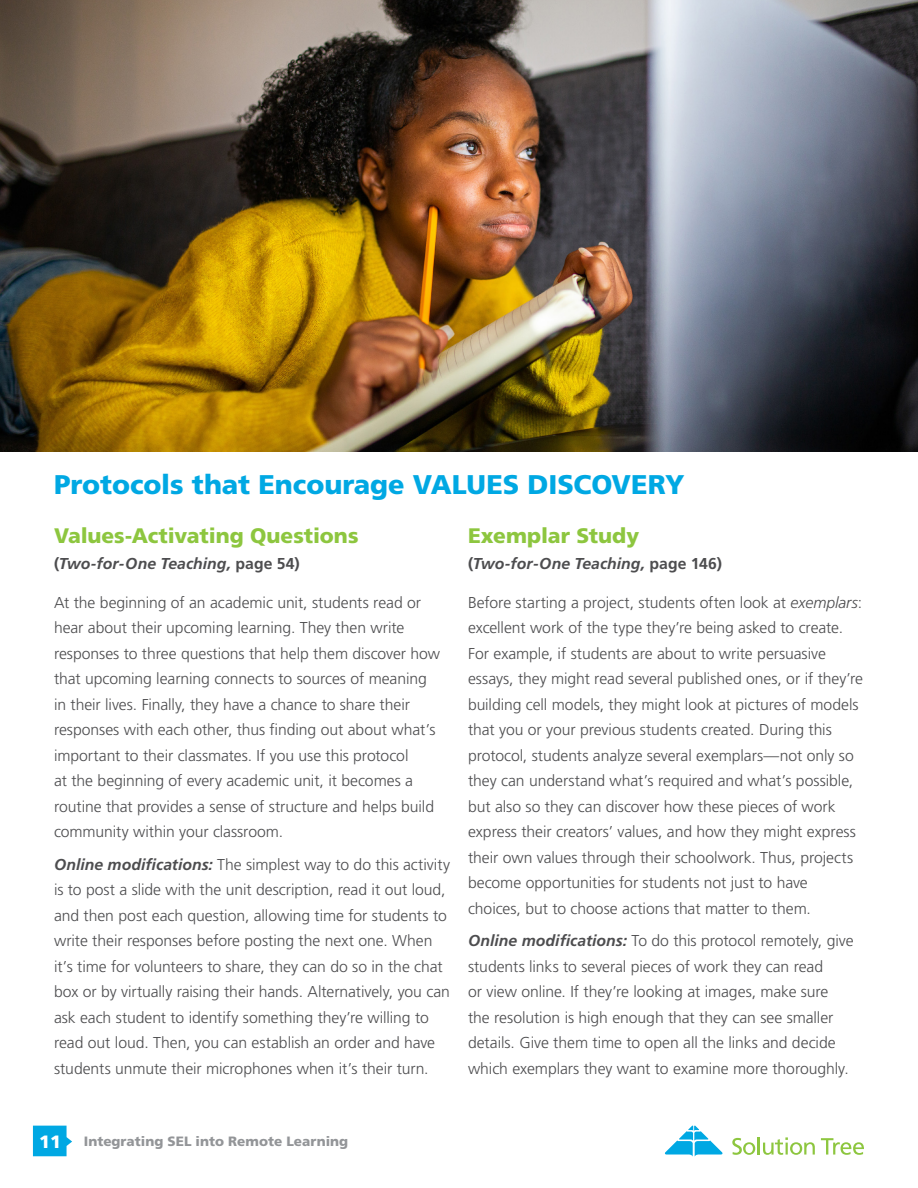
<style>
.page{position:relative;width:918px;height:1188px;background:#fff}
.page>*{position:absolute;margin:0;border:0;box-sizing:border-box;transform-origin:0 0}
.t1{font:900 27px "Frutiger LT Std";letter-spacing:-.005em;color:#00a8e3}
.t2{font:900 21px "Frutiger LT Std";color:#8dc63f}
.t3{font:900 17.85px "Frutiger LT Std";color:#fff}
.t4{font:300 15.75px/25.5px "Frutiger LT Std";letter-spacing:-.005em;color:#4d4d4f}
.t5{font:italic 700 15.75px "Frutiger LT Std";letter-spacing:.005em;color:#4d4d4f}
.t6{font:900 13.5px "Frutiger LT Std";color:#939598}
.s1{font-style:normal}
.s2{font-weight:700;font-style:italic}
.s3{font-style:italic}
</style>
<div class="page">
<svg style="left:33px;top:1126px;width:39px;height:30px"></svg>
<svg style="left:665px;top:1126px;width:58px;height:31px"></svg>
<svg style="left:732px;top:1137px;width:83px;height:18px"></svg>
<svg style="left:821px;top:1138px;width:43px;height:17px"></svg>
<img style="left:0;top:0;width:918px;height:451px">
<h1 class="t1" style="left:54px;top:468px;width:632px">Protocols that Encourage VALUES DISCOVERY</h1>
<h2 class="t2" style="left:54px;top:523px;width:306px">Values-Activating Questions</h2>
<p class="t5" style="left:54px;top:554px;width:247px"><span class="s1">(</span>Two-for-One Teaching, <span class="s1">page 54)</span></p>
<p class="t4" style="left:54px;top:590px;width:388px">At the beginning of an academic unit, students read or hear about their upcoming learning. They then write responses to three questions that help them discover how that upcoming learning connects to sources of meaning in their lives. Finally, they have a chance to share their responses with each other, thus finding out about what’s important to their classmates. If you use this protocol<br>at the beginning of every academic unit, it becomes a routine that provides a sense of structure and helps build community within your classroom.</p>
<p class="t4" style="left:54px;top:852px;width:398px"><span class="s2">Online modifications:</span> The simplest way to do this activity is to post a slide with the unit description, read it out loud, and then post each question, allowing time for students to write their responses before posting the next one. When it’s time for volunteers to share, they can do so in the chat box or by virtually raising their hands. Alternatively, you can ask each student to identify something they’re willing to read out loud. Then, you can establish an order and have students unmute their microphones when it’s their turn.</p>
<h2 class="t2" style="left:468px;top:523px;width:173px">Exemplar Study</h2>
<p class="t5" style="left:468px;top:554px;width:256px"><span class="s1">(</span>Two-for-One Teaching, <span class="s1">page 146)</span></p>
<p class="t4" style="left:468px;top:590px;width:397px">Before starting a project, students often look at <span class="s3">exemplars</span>: excellent work of the type they’re being asked to create.<br>For example, if students are about to write persuasive essays, they might read several published ones, or if they’re building cell models, they might look at pictures of models that you or your previous students created. During this protocol, students analyze several exemplars—not only so they can understand what’s required and what’s possible, but also so they can discover how these pieces of work express their creators’ values, and how they might express their own values through their schoolwork. Thus, projects become opportunities for students not just to have choices, but to choose actions that matter to them.</p>
<p class="t4" style="left:468px;top:928px;width:387px"><span class="s2">Online modifications:</span> To do this protocol remotely, give students links to several pieces of work they can read<br>or view online. If they’re looking at images, make sure the resolution is high enough that they can see smaller details. Give them time to open all the links and decide which exemplars they want to examine more thoroughly.</p>
<p class="t3" style="left:39px;top:1131px;width:23px">11</p>
<p class="t6" style="left:84px;top:1133px;width:266px">Integrating SEL into Remote Learning</p>
</div>
